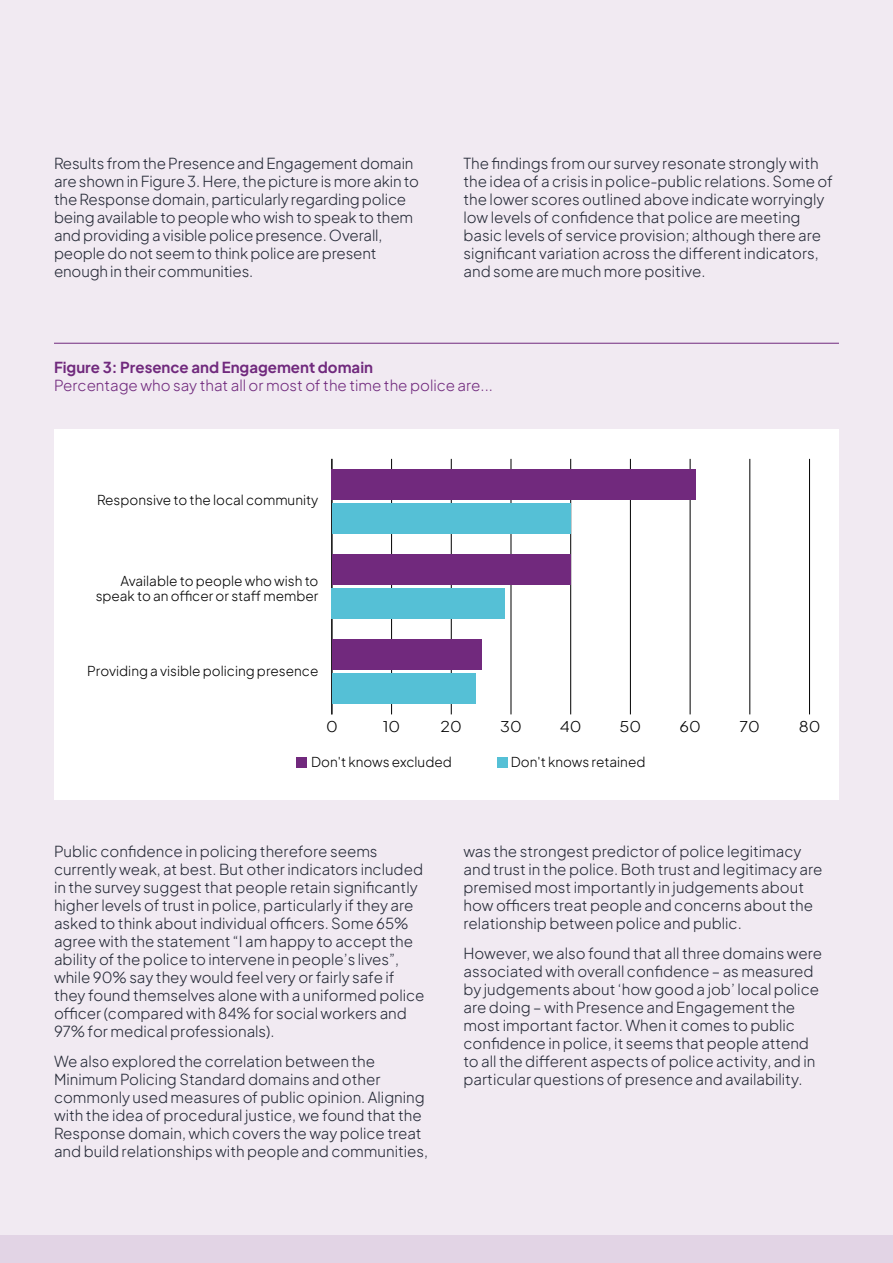
<style>
.page{position:relative;width:893px;height:1263px;background:#fff}
.page>*{position:absolute;margin:0;border:0;box-sizing:border-box;transform-origin:0 0}
.Body_copy{font:300 15px/18px "Plus Jakarta Sans";color:#242936}
.Intro_copy{font:300 15px "Plus Jakarta Sans";color:#70297d}
.Intro_copy-2{font:700 15px "Plus Jakarta Sans";color:#70297d}
.t1{font:300 14.55px "Plus Jakarta Sans";color:#000;scale:1.11 1}
.t2{font:300 13.5px/15px "Plus Jakarta Sans";color:#000;text-align:right}
</style>
<div class="page">
<div style="left:0;top:0;width:893px;height:1246px;background:#f1eaf2"></div>
<div style="left:0;top:1235px;width:893px;height:28px;background:#e2d4e5"></div>
<hr style="left:54px;top:343px;width:785px;height:1px;background:#70297d">
<div style="left:54px;top:429px;width:785px;height:370px;background:#fff"></div>
<hr style="left:391px;top:459px;width:1px;height:255px;background:#000">
<hr style="left:451px;top:459px;width:1px;height:255px;background:#000">
<hr style="left:511px;top:459px;width:1px;height:255px;background:#000">
<hr style="left:570px;top:459px;width:1px;height:255px;background:#000">
<hr style="left:630px;top:459px;width:1px;height:255px;background:#000">
<hr style="left:690px;top:459px;width:1px;height:255px;background:#000">
<hr style="left:750px;top:459px;width:1px;height:255px;background:#000">
<hr style="left:809px;top:459px;width:1px;height:255px;background:#000">
<hr style="left:332px;top:459px;width:1px;height:255px;background:#000">
<div style="left:332px;top:503px;width:239px;height:31px;background:#55c0d6"></div>
<div style="left:332px;top:588px;width:173px;height:31px;background:#55c0d6"></div>
<div style="left:332px;top:673px;width:143px;height:31px;background:#55c0d6"></div>
<div style="left:332px;top:469px;width:364px;height:31px;background:#71297d"></div>
<div style="left:332px;top:554px;width:239px;height:31px;background:#71297d"></div>
<div style="left:332px;top:639px;width:149px;height:31px;background:#71297d"></div>
<div style="left:296px;top:757px;width:11px;height:11px;background:#71297d"></div>
<div style="left:497px;top:757px;width:10px;height:11px;background:#55c0d6"></div>
<p class="Body_copy" style="left:54px;top:153px;width:366px">Results from the Presence and Engagement domain are shown in Figure 3. Here, the picture is more akin to the Response domain, particularly regarding police being available to people who wish to speak to them and providing a visible police presence. Overall, people do not seem to think police are present enough in their communities.</p>
<p class="Body_copy" style="left:463px;top:153px;width:371px">The findings from our survey resonate strongly with the idea of a crisis in police-public relations. Some of the lower scores outlined above indicate worryingly low levels of confidence that police are meeting basic levels of service provision; although there are significant variation across the different indicators, and some are much more positive.</p>
<p class="Intro_copy-2" style="left:54px;top:354px;width:320px">Figure 3: Presence and Engagement domain</p>
<p class="Intro_copy" style="left:54px;top:374px;width:440px">Percentage who say that all or most of the time the police are...</p>
<p class="t2" style="left:97px;top:492px;width:223px">Responsive to the local community</p>
<p class="t2" style="left:96px;top:572px;width:224px">Available to people who wish to speak to an officer or staff member</p>
<p class="t2" style="left:87px;top:662px;width:233px">Providing a visible policing presence</p>
<p class="t1" style="left:326px;top:714px;width:12px">0</p>
<p class="t1" style="left:383px;top:714px;width:17px">10</p>
<p class="t1" style="left:441px;top:714px;width:21px">20</p>
<p class="t1" style="left:500px;top:714px;width:21px">30</p>
<p class="t1" style="left:560px;top:714px;width:21px">40</p>
<p class="t1" style="left:620px;top:714px;width:21px">50</p>
<p class="t1" style="left:679px;top:714px;width:21px">60</p>
<p class="t1" style="left:740px;top:714px;width:20px">70</p>
<p class="t1" style="left:799px;top:714px;width:21px">80</p>
<p class="t2" style="left:311px;top:754px;width:142px">Don't knows excluded</p>
<p class="t2" style="left:511px;top:754px;width:136px">Don't knows retained</p>
<p class="Body_copy" style="left:54px;top:840px;width:372px">Public confidence in policing therefore seems currently weak, at best. But other indicators included in the survey suggest that people retain significantly higher levels of trust in police, particularly if they are asked to think about individual officers. Some 65% agree with the statement “I am happy to accept the ability of the police to intervene in people’s lives”, while 90% say they would feel very or fairly safe if they found themselves alone with a uniformed police officer (compared with 84% for social workers and 97% for medical professionals).</p>
<p class="Body_copy" style="left:54px;top:1051px;width:376px">We also explored the correlation between the Minimum Policing Standard domains and other commonly used measures of public opinion. Aligning with the idea of procedural justice, we found that the Response domain, which covers the way police treat and build relationships with people and communities,</p>
<p class="Body_copy" style="left:463px;top:840px;width:361px">was the strongest predictor of police legitimacy and trust in the police. Both trust and legitimacy are premised most importantly in judgements about how officers treat people and concerns about the relationship between police and public.</p>
<p class="Body_copy" style="left:463px;top:943px;width:360px">However, we also found that all three domains were associated with overall confidence – as measured by judgements about ‘how good a job’ local police are doing – with Presence and Engagement the most important factor. When it comes to public confidence in police, it seems that people attend to all the different aspects of police activity, and in particular questions of presence and availability.</p>
</div>
